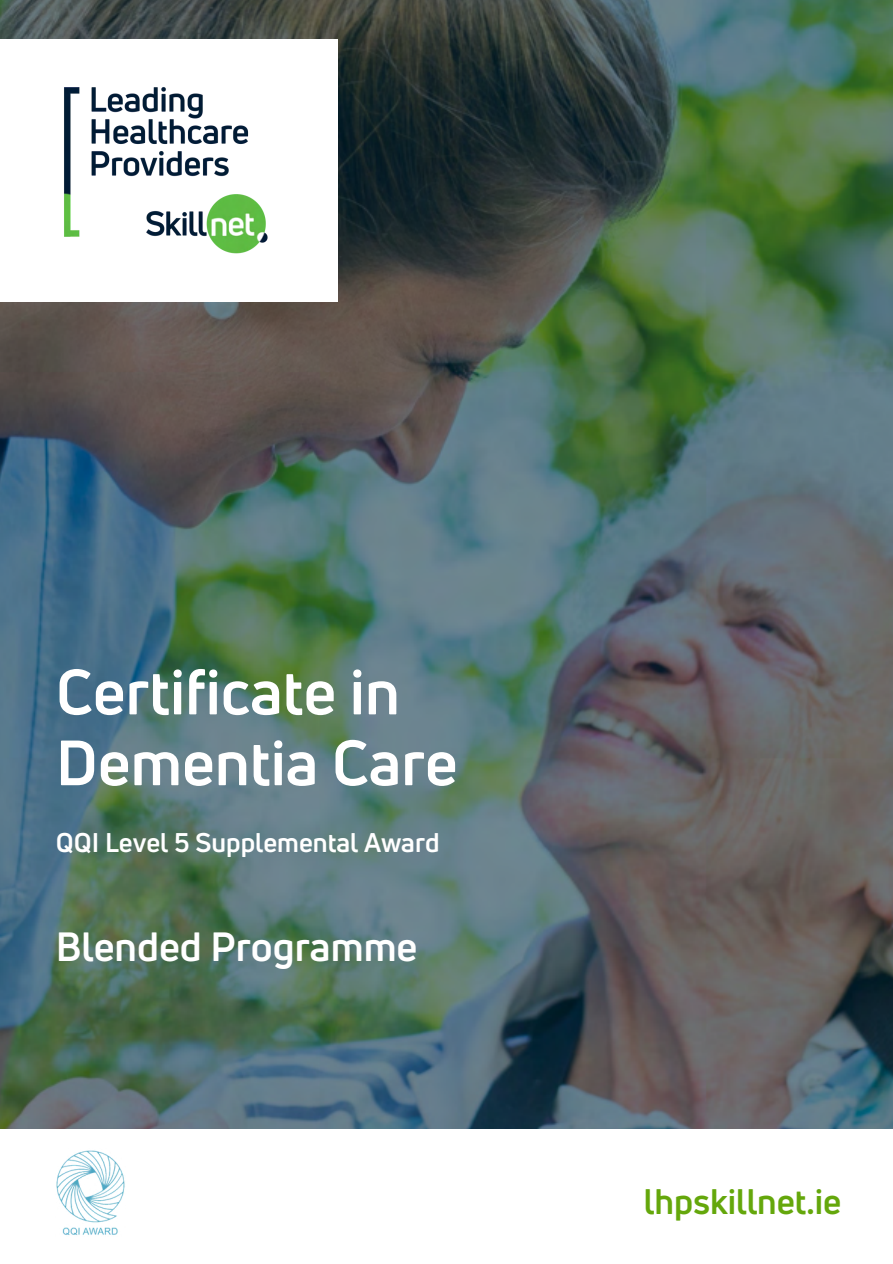
<style>
.page{position:relative;width:893px;height:1264px;background:#fff}
.page>*{position:absolute;margin:0;border:0;box-sizing:border-box;transform-origin:0 0}
.t1{font:700 62.4px/70.8px "Uni Neue";color:#fff}
.t2{font:700 39.9px "Uni Neue";color:#fff}
.t3{font:700 34.8px "Uni Neue";color:#64a70b}
.t4{font:700 26.4px "Uni Neue";color:#fff}
</style>
<div class="page">
<img style="left:0;top:0;width:892px;height:1129px">
<img style="left:56px;top:1150px;width:69px;height:85px">
<div style="left:0;top:39px;width:337px;height:262px;background:#fff"></div>
<img style="left:60px;top:28px;width:266px;height:278px">
<h1 class="t1" style="left:56px;top:655px;width:403px">Certificate in<br>Dementia Care</h1>
<p class="t4" style="left:56px;top:823px;width:385px">QQI Level 5 Supplemental Award</p>
<h2 class="t2" style="left:56px;top:918px;width:363px">Blended Programme</h2>
<h3 class="t3" style="left:644px;top:1177px;width:199px">lhpskillnet.ie</h3>
</div>
